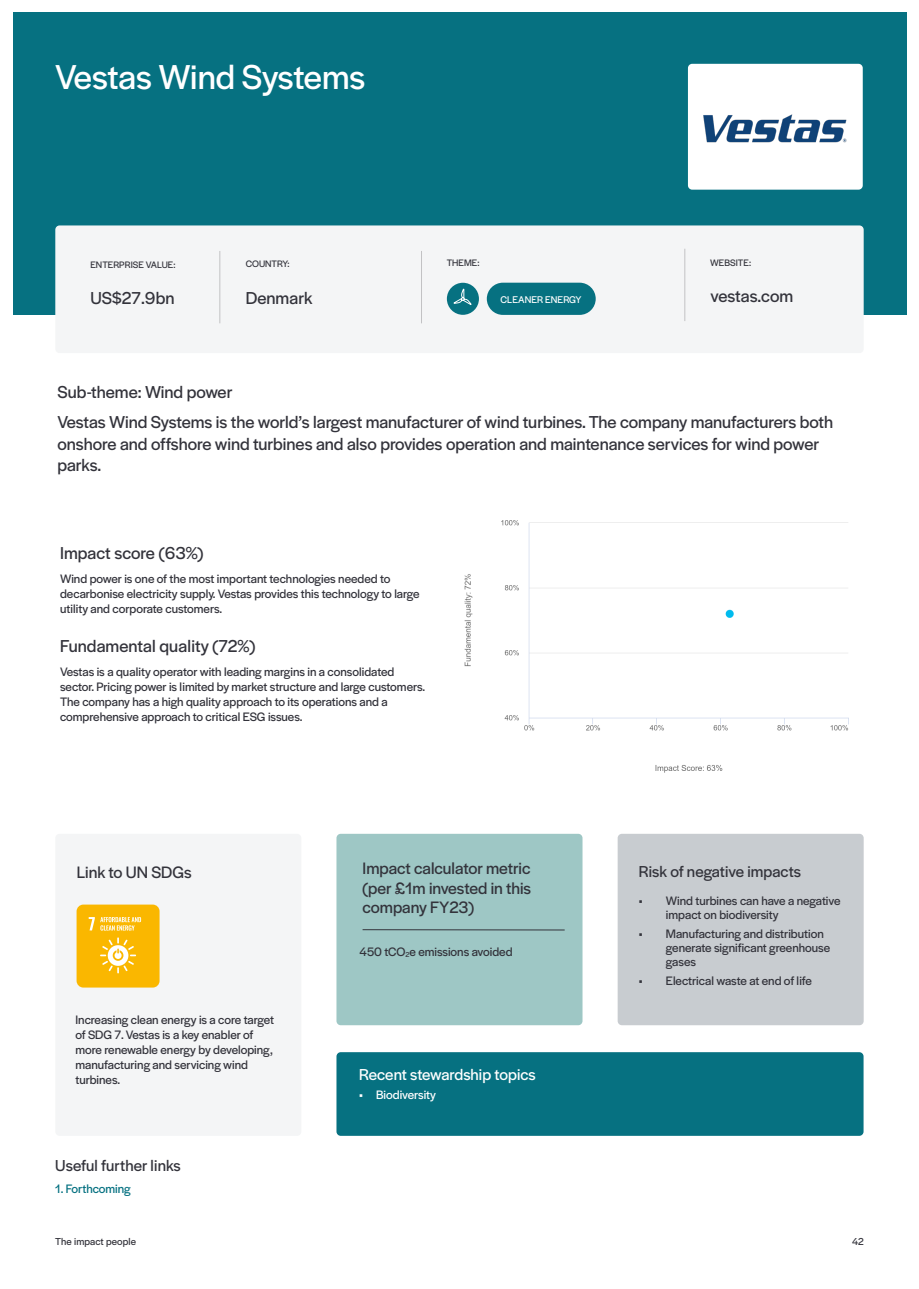
<style>
.page{position:relative;width:919px;height:1289px;background:#fff}
.page>*{position:absolute;margin:0;border:0;box-sizing:border-box;transform-origin:0 0}
.t1{font:36px "Halyard Display VF";letter-spacing:-.005em;color:#fff}
.t2{font:18px/21.8px "Halyard Display VF";color:#33333b}
.t3{font:17.25px/19.5px "Halyard Display VF";color:#33333b;text-align:justify}
.t4{font:16.5px "Halyard Display VF";letter-spacing:.005em;color:#33333b}
.t5{font:16.5px "Halyard Display VF";color:#fff}
.t6{font:12.75px/15px "Halyard Display VF";color:#33333b}
.t7{font:12.75px "Halyard Display VF";color:#fff}
.t8{font:12.75px "Halyard Display VF";color:#067181}
.t9{font:10.5px "Halyard Display VF";letter-spacing:.01em;color:#33333b}
.t10{font:10.2px "Halyard Display VF";letter-spacing:.005em;color:#fff}
.t11{font:9.75px "Halyard Display VF";letter-spacing:.005em;color:#33333b}
</style>
<div class="page">
<div style="left:13px;top:13px;width:893px;height:302px;background:#067181"></div>
<div style="left:55px;top:225px;width:808px;height:128px;background:#f4f5f6;border-radius:4px"></div>
<div style="left:55px;top:833px;width:246px;height:302px;background:#f4f5f6;border-radius:4px"></div>
<div style="left:617px;top:833px;width:246px;height:192px;background:#c8ccd0;border-radius:4px"></div>
<div style="left:336px;top:833px;width:246px;height:192px;background:#9ec7c5;border-radius:4px"></div>
<div style="left:336px;top:1052px;width:527px;height:83px;background:#067181;border-radius:4px"></div>
<div style="left:77px;top:904px;width:82px;height:83px;background:#fab700;border-radius:7px"></div>
<svg style="left:89px;top:917px;width:52px;height:13px"></svg>
<svg style="left:100px;top:937px;width:36px;height:36px"></svg>
<div style="left:688px;top:64px;width:174px;height:126px;background:#fff;border-radius:4px"></div>
<img style="left:703px;top:114px;width:143px;height:29px">
<hr style="left:219px;top:251px;width:1px;height:72px;background:#c2c2c4">
<hr style="left:421px;top:251px;width:1px;height:72px;background:#c2c2c4">
<hr style="left:684px;top:249px;width:1px;height:72px;background:#c2c2c4">
<img style="left:464px;top:520px;width:385px;height:253px">
<div style="left:487px;top:283px;width:108px;height:32px;background:#067181;border-radius:16px"></div>
<div style="left:447px;top:283px;width:32px;height:32px;background:#067181;border-radius:50%"></div>
<svg style="left:453px;top:289px;width:18px;height:16px"></svg>
<hr style="left:362px;top:929px;width:202px;height:1px;background:#33333b">
<p class="t1" style="left:55px;top:51px;width:311px">Vestas Wind Systems</p>
<p class="t11" style="left:90px;top:257px;width:87px">ENTERPRISE VALUE:</p>
<p class="t11" style="left:246px;top:257px;width:45px">COUNTRY:</p>
<p class="t11" style="left:446px;top:256px;width:34px">THEME:</p>
<p class="t11" style="left:710px;top:255px;width:43px">WEBSITE:</p>
<p class="t2" style="left:90px;top:286px;width:85px">US$27.9bn</p>
<p class="t2" style="left:246px;top:286px;width:68px">Denmark</p>
<p class="t2" style="left:710px;top:284px;width:84px">vestas.com</p>
<p class="t10" style="left:500px;top:292px;width:82px">CLEANER ENERGY</p>
<p class="t2" style="left:57px;top:380px;width:176px">Sub-theme: Wind power</p>
<p class="t2" style="left:57px;top:410px;width:777px">Vestas Wind Systems is the world’s largest manufacturer of wind turbines. The company manufacturers both onshore and offshore wind turbines and also provides operation and maintenance services for wind power parks.</p>
<p class="t2" style="left:60px;top:541px;width:145px">Impact score (63%)</p>
<p class="t6" style="left:60px;top:570px;width:361px">Wind power is one of the most important technologies needed to decarbonise electricity supply. Vestas provides this technology to large utility and corporate customers.</p>
<p class="t2" style="left:60px;top:634px;width:197px">Fundamental quality (72%)</p>
<p class="t6" style="left:60px;top:663px;width:366px">Vestas is a quality operator with leading margins in a consolidated sector. Pricing power is limited by market structure and large customers.<br>The company has a high quality approach to its operations and a comprehensive approach to critical ESG issues.</p>
<p class="t3" style="left:362px;top:858px;width:170px">Impact calculator metric (per £1m invested in this company FY23)</p>
<p class="t3" style="left:77px;top:861px;width:116px">Link to UN SDGs</p>
<p class="t4" style="left:639px;top:859px;width:163px">Risk of negative impacts</p>
<p class="t6" style="left:666px;top:893px;width:176px;line-height:14.2px;text-indent:-27px">• Wind turbines can have a negative impact on biodiversity</p>
<p class="t6" style="left:666px;top:925px;width:166px;line-height:14.2px;text-indent:-27px">• Manufacturing and distribution generate significant greenhouse gases</p>
<p class="t6" style="left:639px;top:972px;width:174px">• Electrical waste at end of life</p>
<p class="t6" style="left:359px;top:943px;width:154px">450 tCO<sub>2</sub>e emissions avoided</p>
<p class="t6" style="left:75px;top:1011px;width:200px">Increasing clean energy is a core target of SDG 7. Vestas is a key enabler of more renewable energy by developing, manufacturing and servicing wind turbines.</p>
<p class="t4" style="left:55px;top:1153px;width:127px">Useful further links</p>
<p class="t8" style="left:55px;top:1179px;width:77px">1. Forthcoming</p>
<p class="t5" style="left:359px;top:1062px;width:178px">Recent stewardship topics</p>
<p class="t7" style="left:359px;top:1085px;width:78px">• Biodiversity</p>
<p class="t9" style="left:55px;top:1233px;width:82px">The impact people</p>
<p class="t9" style="left:851px;top:1233px;width:13px">42</p>
</div>
